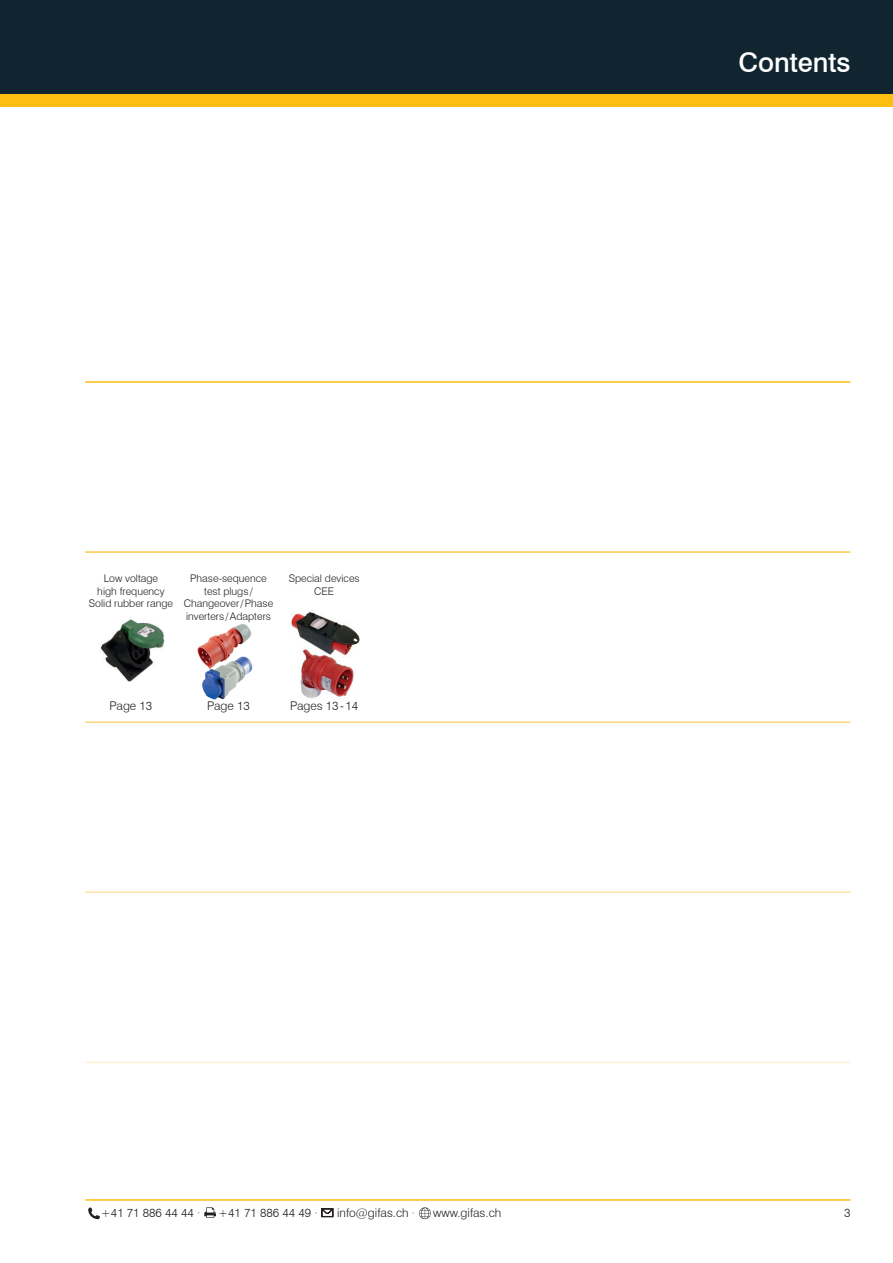
<style>
.page{position:relative;width:893px;height:1263px;background:#fff}
.page>*{position:absolute;margin:0;border:0;box-sizing:border-box;transform-origin:0 0}
.t1{font:500 27px "Swiss 721 BT";color:#fff}
.t2{font:300 12px "Swiss 721 BT";color:#231f20}
.t3{font:300 10.5px/12.6px "Swiss 721 BT";color:#231f20;text-align:center}
</style>
<div class="page">
<div style="left:0;top:64px;width:893px;height:42px;background:#fdbe12"></div>
<div style="left:0;top:0;width:893px;height:94px;background:#112530"></div>
<hr style="left:85px;top:381px;width:765px;height:2px;background:#fdbe12">
<hr style="left:85px;top:551px;width:765px;height:2px;background:#fec94d">
<hr style="left:85px;top:721px;width:765px;height:2px;background:#fed57c">
<hr style="left:85px;top:1061px;width:765px;height:2px;background:#fef0d0">
<hr style="left:85px;top:891px;width:765px;height:2px;background:#ffe1a5">
<hr style="left:85px;top:1199px;width:765px;height:2px;background:#fdbe12">
<svg style="left:88px;top:1207px;width:12px;height:12px"></svg>
<svg style="left:204px;top:1207px;width:12px;height:11px"></svg>
<svg style="left:322px;top:1208px;width:11px;height:9px"></svg>
<svg style="left:419px;top:1207px;width:12px;height:12px"></svg>
<img style="left:300px;top:659px;width:54px;height:39px">
<img style="left:100px;top:619px;width:65px;height:63px">
<img style="left:291px;top:611px;width:69px;height:48px">
<img style="left:202px;top:665px;width:51px;height:35px">
<img style="left:197px;top:624px;width:55px;height:45px">
<p class="t3" style="left:89px;top:572px;width:86px">Low voltage<br>high frequency<br>Solid rubber range</p>
<p class="t3" style="left:184px;top:572px;width:91px">Phase-sequence test plugs /<br>Changeover/Phase inverters /Adapters</p>
<p class="t3" style="left:289px;top:572px;width:73px">Special devices<br>CEE</p>
<p class="t2" style="left:110px;top:699px;width:44px">Page 13</p>
<p class="t2" style="left:207px;top:698px;width:44px">Page 13</p>
<p class="t2" style="left:290px;top:698px;width:70px">Pages 13-14</p>
<h1 class="t1" style="left:738px;top:46px;width:114px">Contents</h1>
<p class="t2" style="left:101px;top:1205px;width:101px">+41 71 886 44 44 ·</p>
<p class="t2" style="left:218px;top:1205px;width:101px">+41 71 886 44 49 ·</p>
<p class="t2" style="left:337px;top:1205px;width:80px">info@gifas.ch ·</p>
<p class="t2" style="left:433px;top:1205px;width:70px">www.gifas.ch</p>
<p class="t2" style="left:844px;top:1206px;width:8px">3</p>
</div>
